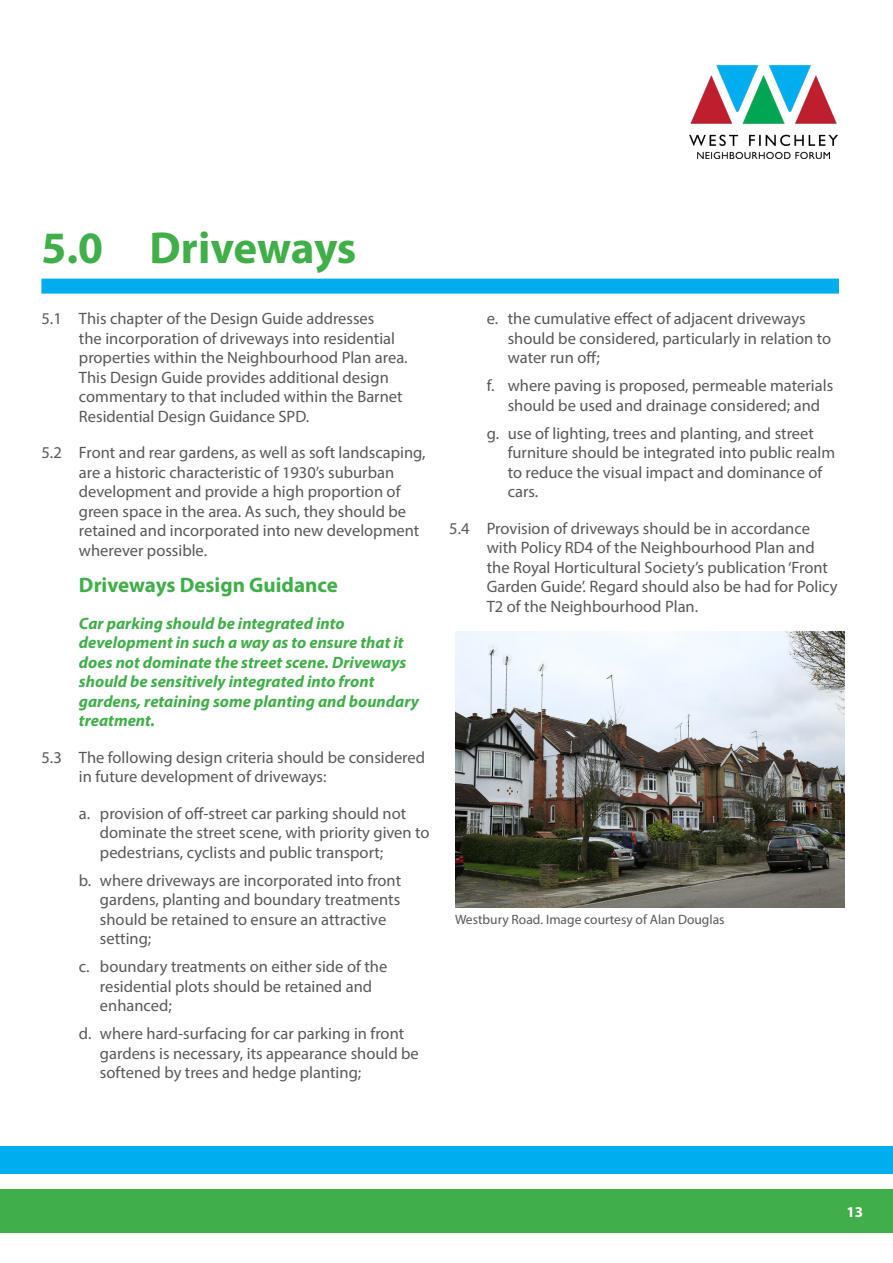
<style>
.page{position:relative;width:893px;height:1263px;background:#fff}
.page>*{position:absolute;margin:0;border:0;box-sizing:border-box;transform-origin:0 0}
.Heading_1{font:700 45px "Myriad Pro";letter-spacing:-.005em;color:#40ae49}
.t1{font:700 21px "Myriad Pro";color:#40ae49}
.t2{font:16.5px/19.5px "Myriad Pro";color:#57585a}
.t3{font:italic 700 16.5px/19.5px "Myriad Pro";color:#40ae49}
.t4{font:700 15px "Myriad Pro";color:#fff}
.t5{font:13.5px "Myriad Pro";color:#57585a}
</style>
<div class="page">
<div style="left:0;top:1189px;width:893px;height:44px;background:#40ae49"></div>
<div style="left:0;top:1146px;width:893px;height:27px;background:#00aeef"></div>
<div style="left:41px;top:279px;width:798px;height:15px;background:#00aeef"></div>
<img style="left:690px;top:65px;width:147px;height:93px">
<img style="left:455px;top:631px;width:390px;height:277px">
<svg style="left:776px;top:856px;width:13px;height:4px"></svg>
<svg style="left:638px;top:858px;width:13px;height:4px"></svg>
<svg style="left:622px;top:853px;width:7px;height:3px"></svg>
<p class="Heading_1" style="left:41px;top:219px;width:317px">5.0 Driveways</p>
<p class="t2" style="left:79px;top:309px;width:330px;text-indent:-37px">5.1 This chapter of the Design Guide addresses<br>the incorporation of driveways into residential properties within the Neighbourhood Plan area.<br>This Design Guide provides additional design commentary to that included within the Barnet Residential Design Guidance SPD.</p>
<p class="t2" style="left:79px;top:443px;width:348px;text-indent:-37px">5.2 Front and rear gardens, as well as soft landscaping, are a historic characteristic of 1930’s suburban development and provide a high proportion of green space in the area. As such, they should be retained and incorporated into new development wherever possible.</p>
<p class="t1" style="left:79px;top:571px;width:260px">Driveways Design Guidance</p>
<p class="t3" style="left:79px;top:613px;width:342px">Car parking should be integrated into development in such a way as to ensure that it does not dominate the street scene. Driveways should be sensitively integrated into front gardens, retaining some planting and boundary treatment.</p>
<p class="t2" style="left:79px;top:747px;width:348px;text-indent:-37px">5.3 The following design criteria should be considered in future development of driveways:</p>
<p class="t2" style="left:100px;top:803px;width:331px;text-indent:-21px">a. provision of off-street car parking should not dominate the street scene, with priority given to pedestrians, cyclists and public transport;</p>
<p class="t2" style="left:100px;top:870px;width:303px;text-indent:-21px">b. where driveways are incorporated into front gardens, planting and boundary treatments should be retained to ensure an attractive setting;</p>
<p class="t2" style="left:100px;top:957px;width:289px;text-indent:-21px">c. boundary treatments on either side of the residential plots should be retained and enhanced;</p>
<p class="t2" style="left:100px;top:1024px;width:320px;text-indent:-21px">d. where hard-surfacing for car parking in front gardens is necessary, its appearance should be softened by trees and hedge planting;</p>
<p class="t2" style="left:508px;top:309px;width:325px;text-indent:-21px">e. the cumulative effect of adjacent driveways should be considered, particularly in relation to water run off;</p>
<p class="t2" style="left:487px;top:376px;width:348px;text-align:center">f. where paving is proposed, permeable materials should be used and drainage considered; and</p>
<p class="t2" style="left:508px;top:423px;width:329px;text-indent:-21px">g. use of lighting, trees and planting, and street furniture should be integrated into public realm to reduce the visual impact and dominance of cars.</p>
<p class="t2" style="left:487px;top:518px;width:352px;text-indent:-38px">5.4 Provision of driveways should be in accordance with Policy RD4 of the Neighbourhood Plan and the Royal Horticultural Society’s publication ‘Front Garden Guide’. Regard should also be had for Policy T2 of the Neighbourhood Plan.</p>
<p class="t5" style="left:455px;top:911px;width:271px">Westbury Road. Image courtesy of Alan Douglas</p>
<p class="t4" style="left:846px;top:1202px;width:18px">13</p>
</div>
